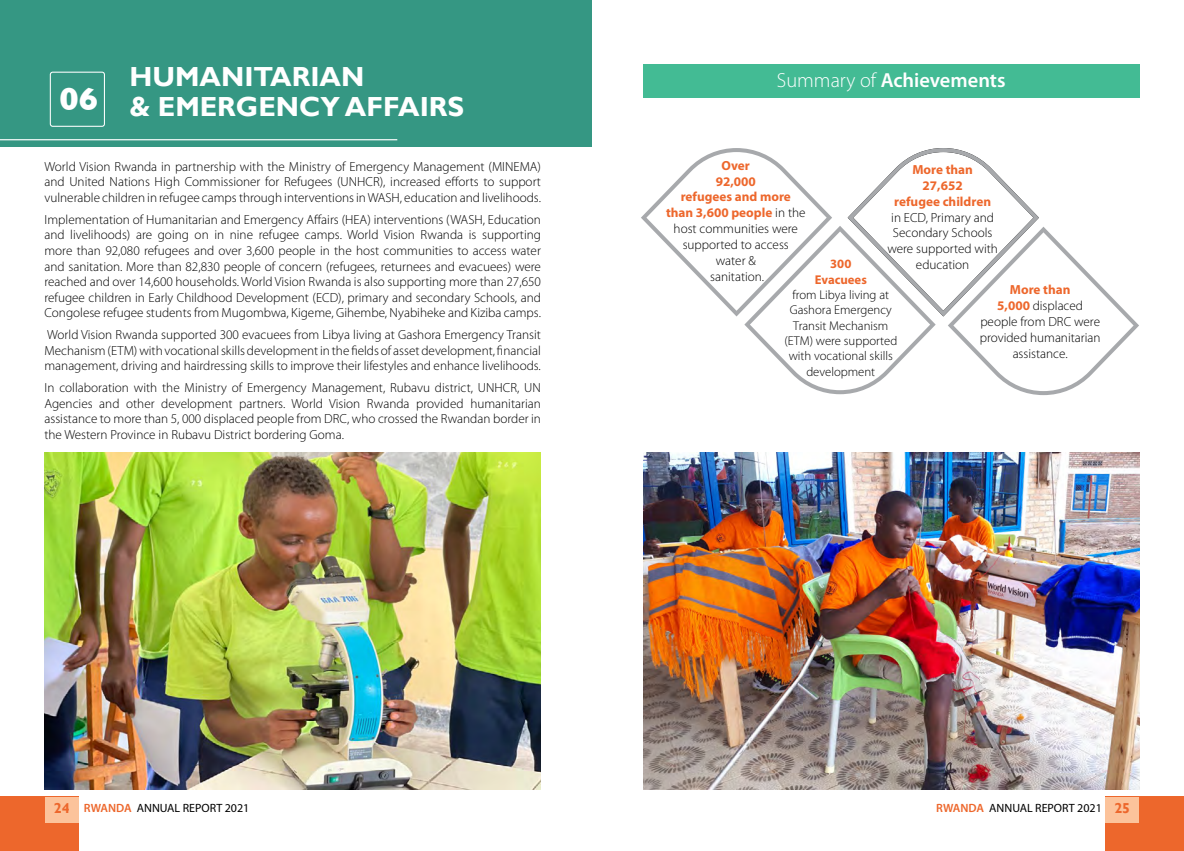
<style>
.page{position:relative;width:1184px;height:851px;background:#fff}
.page>*{position:absolute;margin:0;border:0;box-sizing:border-box;transform-origin:0 0}
.t1{font:700 32.38px "Gill Sans";color:#fff}
.t2{font:700 27.62px/30px "Gill Sans";color:#fff}
.t3{font:600 20.38px "Myriad Pro";color:#fff}
.t4{font:300 13.25px/15.6px "Myriad Pro";color:#000;text-align:justify}
.t5{font:700 13.25px/15.9px "Myriad Pro";color:#ed672c;text-align:center}
.t6{font:300 12.75px/15.2px "Myriad Pro";color:#000;text-align:center}
.t7{font:700 12.75px "Myriad Pro";color:#ed672c}
.t8{font:12px "Myriad Pro";color:#000}
.s1{color:#000}
.s2{font-weight:300}
.s3{font-weight:700;color:#ed672c}
.s4{font-family:"Gill Sans";font-weight:700;font-size:14.38px;color:#ed672c}
.s5{font-weight:600;color:#ed672c}
</style>
<div class="page">
<div style="left:0;top:796px;width:79px;height:54px;background:#ed672c"></div>
<div style="left:1105px;top:796px;width:78px;height:54px;background:#ed672c"></div>
<div style="left:45px;top:796px;width:34px;height:26px;background:#fcc39b"></div>
<div style="left:1105px;top:796px;width:34px;height:26px;background:#fcc39b"></div>
<img style="left:643px;top:452px;width:496px;height:337px">
<div style="left:0;top:0;width:592px;height:146px;background:#359783"></div>
<svg style="left:49px;top:71px;width:56px;height:56px"></svg>
<hr style="left:0;top:139px;width:397px;height:1px;background:#fff">
<img style="left:44px;top:452px;width:497px;height:337px">
<div style="left:643px;top:65px;width:496px;height:33px;background:#43bb94"></div>
<svg style="left:641px;top:148px;width:498px;height:247px"></svg>
<h1 class="t1" style="left:59px;top:73px;width:51px">06<span class="s1">04</span></h1>
<h2 class="t2" style="left:129px;top:61px;width:336px">HUMANITARIAN<br>&amp; EMERGENCY AFFAIRS</h2>
<p class="t4" style="left:44px;top:158px;width:498px">World Vision Rwanda in partnership with the Ministry of Emergency Management (MINEMA) and United Nations High Commissioner for Refugees (UNHCR), increased efforts to support vulnerable children in refugee camps through interventions in WASH, education and livelihoods.</p>
<p class="t4" style="left:44px;top:211px;width:498px">Implementation of Humanitarian and Emergency Affairs (HEA) interventions (WASH, Education and livelihoods) are going on in nine refugee camps. World Vision Rwanda is supporting more than 92,080 refugees and over 3,600 people in the host communities to access water and sanitation. More than 82,830 people of concern (refugees, returnees and evacuees) were reached and over 14,600 households. World Vision Rwanda is also supporting more than 27,650 refugee children in Early Childhood Development (ECD), primary and secondary Schools, and Congolese refugee students from Mugombwa, Kigeme, Gihembe, Nyabiheke and Kiziba camps.</p>
<p class="t4" style="left:44px;top:327px;width:498px">World Vision Rwanda supported 300 evacuees from Libya living at Gashora Emergency Transit Mechanism (ETM) with vocational skills development in the fields of asset development, financial management, driving and hairdressing skills to improve their lifestyles and enhance livelihoods.</p>
<p class="t4" style="left:44px;top:380px;width:498px">In collaboration with the Ministry of Emergency Management, Rubavu district, UNHCR, UN Agencies and other development partners. World Vision Rwanda provided humanitarian assistance to more than 5, 000 displaced people from DRC, who crossed the Rwandan border in the Western Province in Rubavu District bordering Goma.</p>
<h3 class="t3" style="left:777px;top:67px;width:230px"><span class="s2">Summary of</span> Achievements</h3>
<p class="t4" style="left:666px;top:157px;width:141px;text-align:center"><span class="s3">Over<br>92,000<br>refugees and more than 3,600 people</span> in the host communities were supported to access<br>water &amp;<br>sanitation.</p>
<p class="t5" style="left:894px;top:161px;width:98px">More than<br>27,652<br>refugee children</p>
<p class="t4" style="left:887px;top:209px;width:112px;text-align:center">in ECD, Primary and<br>Secondary Schools were supported with</p>
<p class="t7" style="left:830px;top:256px;width:23px">300</p>
<p class="t4" style="left:916px;top:257px;width:55px">education</p>
<p class="t7" style="left:814px;top:271px;width:54px">Evacuees</p>
<p class="t6" style="left:784px;top:287px;width:114px">from Libya living at<br>Gashora Emergency<br>Transit Mechanism (ETM) were supported with vocational skills development</p>
<p class="t4" style="left:979px;top:282px;width:122px;text-align:center"><span class="s3">More than<br>5,000</span> displaced people from DRC were provided humanitarian assistance.</p>
<p class="t8" style="left:54px;top:800px;width:197px"><span class="s4">24</span> <span class="s5">RWANDA</span> ANNUAL REPORT 2021</p>
<p class="t8" style="left:936px;top:800px;width:195px"><span class="s5">RWANDA</span> ANNUAL REPORT 2021 <span class="s4">25</span></p>
</div>
